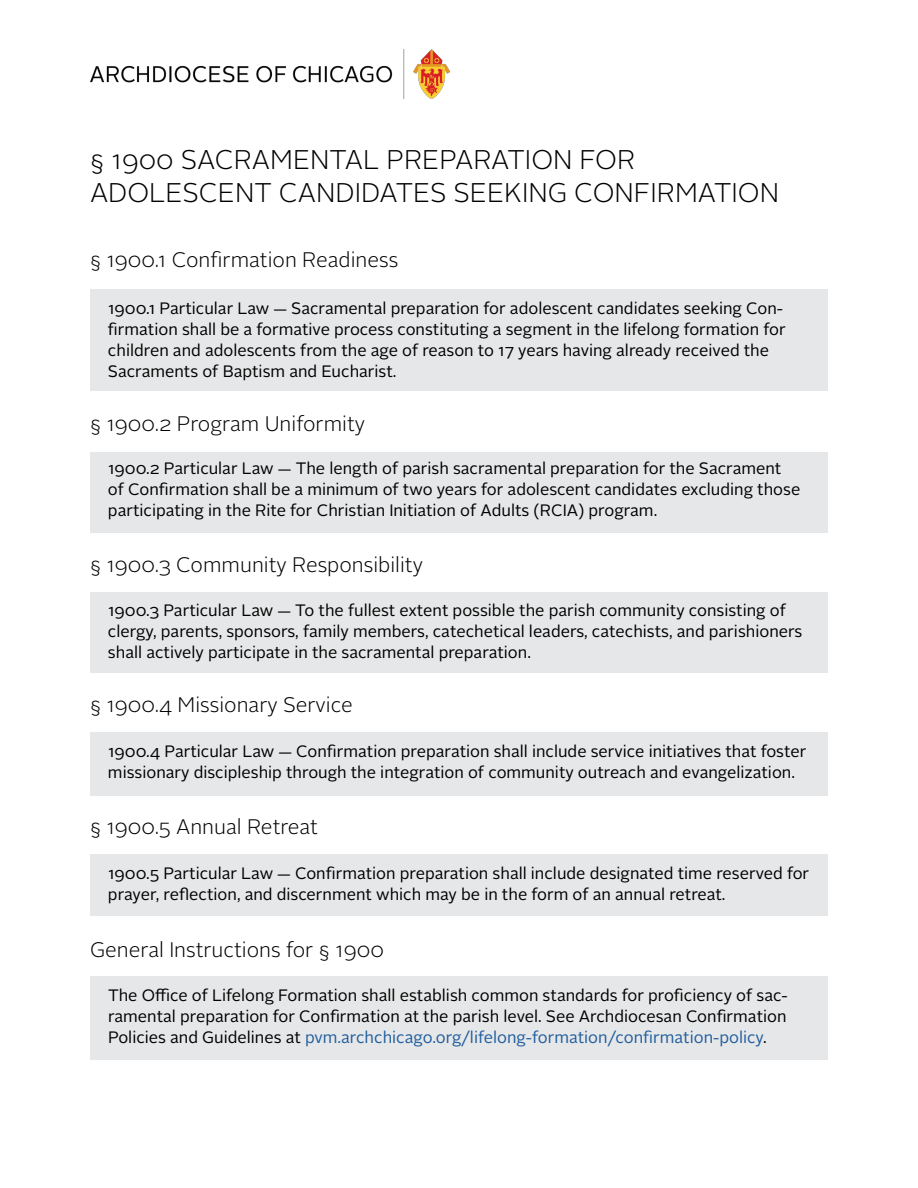
<style>
.page{position:relative;width:918px;height:1188px;background:#fff}
.page>*{position:absolute;margin:0;border:0;box-sizing:border-box;transform-origin:0 0}
.t1{font:300 27px/33px "Alright Sans";color:#000}
.t2{font:300 21px "Alright Sans";color:#000}
.t3{font:16.5px/21px "Alright Sans";color:#000}
.s1{font-size:15px}
.s2{color:#215e9e}
</style>
<div class="page">
<div style="left:90px;top:289px;width:738px;height:102px;background:#e6e7e8"></div>
<div style="left:90px;top:592px;width:738px;height:81px;background:#e6e7e8"></div>
<img style="left:90px;top:50px;width:360px;height:49px">
<div style="left:90px;top:732px;width:738px;height:64px;background:#e6e7e8"></div>
<div style="left:90px;top:854px;width:738px;height:62px;background:#e6e7e8"></div>
<div style="left:90px;top:452px;width:738px;height:81px;background:#e6e7e8"></div>
<div style="left:90px;top:976px;width:738px;height:84px;background:#e6e7e8"></div>
<h1 class="t1" style="left:90px;top:144px;width:691px">§ 1900 SACRAMENTAL PREPARATION FOR<br>ADOLESCENT CANDIDATES SEEKING CONFIRMATION</h1>
<p class="t2" style="left:90px;top:245px;width:310px">§ 1900.1 Confirmation Readiness</p>
<p class="t3" style="left:108px;top:298px;width:679px">1900.1 Particular Law <span class="s1">—</span> Sacramental preparation for adolescent candidates seeking Con&shy;firmation shall be a formative process constituting a segment in the lifelong formation for children and adolescents from the age of reason to 17 years having already received the Sacraments of Baptism and Eucharist.</p>
<p class="t2" style="left:90px;top:409px;width:277px">§ 1900.2 Program Uniformity</p>
<p class="t3" style="left:108px;top:458px;width:694px">1900.2 Particular Law <span class="s1">—</span> The length of parish sacramental preparation for the Sacrament of Confirmation shall be a minimum of two years for adolescent candidates excluding those participating in the Rite for Christian Initiation of Adults (RCIA) program.</p>
<p class="t2" style="left:90px;top:550px;width:334px">§ 1900.3 Community Responsibility</p>
<p class="t3" style="left:108px;top:600px;width:696px">1900.3 Particular Law <span class="s1">—</span> To the fullest extent possible the parish community consisting of clergy, parents, sponsors, family members, catechetical leaders, catechists, and parishioners shall actively participate in the sacramental preparation.</p>
<p class="t2" style="left:90px;top:691px;width:264px">§ 1900.4 Missionary Service</p>
<p class="t3" style="left:108px;top:741px;width:700px">1900.4 Particular Law <span class="s1">—</span> Confirmation preparation shall include service initiatives that foster missionary discipleship through the integration of community outreach and evangelization.</p>
<p class="t2" style="left:90px;top:813px;width:230px">§ 1900.5 Annual Retreat</p>
<p class="t3" style="left:108px;top:863px;width:703px">1900.5 Particular Law <span class="s1">—</span> Confirmation preparation shall include designated time reserved for prayer, reflection, and discernment which may be in the form of an annual retreat.</p>
<p class="t2" style="left:90px;top:935px;width:295px">General Instructions for § 1900</p>
<p class="t3" style="left:108px;top:985px;width:681px;text-align:justify">The Office of Lifelong Formation shall establish common standards for proficiency of sac&shy;ramental preparation for Confirmation at the parish level. See Archdiocesan Confirmation Policies and Guidelines at <span class="s2">pvm.archchicago.org/lifelong-formation/confirmation-policy</span>.</p>
</div>
